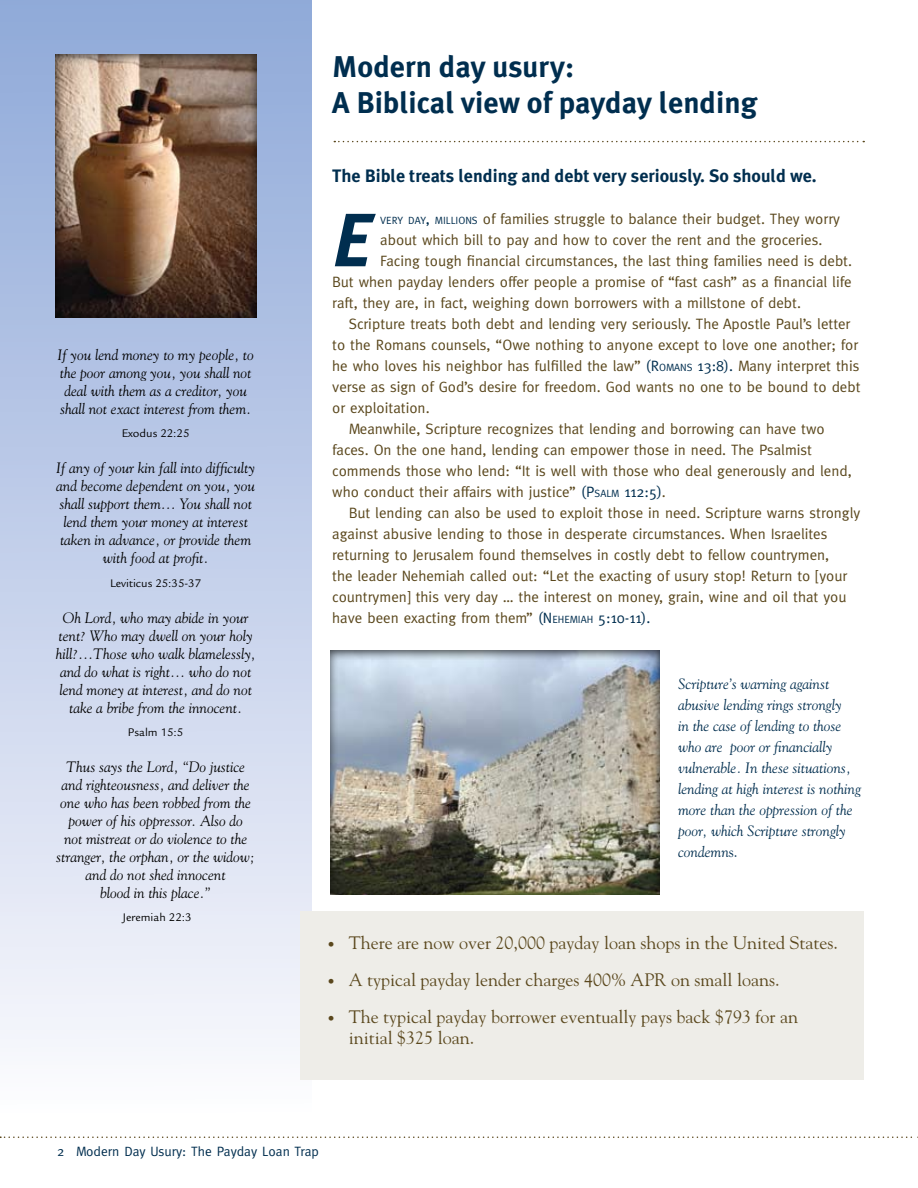
<style>
.page{position:relative;width:918px;height:1188px;background:#fff}
.page>*{position:absolute;margin:0;border:0;box-sizing:border-box;transform-origin:0 0}
.t1{font:italic 700 75.45px "Meta Plus";color:#002e4f}
.t2{font:700 30px/36px "Meta Plus";color:#002e4f}
.t3{font:18px/21px "Goudy";color:#5a471c}
.t4{font:700 18px "Meta Plus";color:#002e4f}
.t5{font:15px "Meta";color:#5a471c}
.t6{font:italic 15px/18px "Goudy";color:#000;text-align:center}
.t7{font:italic 15px/21px "Goudy";color:#002e4f}
.t8{font:13.5px "Meta";color:#002e4f}
.t9{font:12px "Legacy Sans";color:#000}
.s1{font-size:10.5px;color:#002e4f}
.s2{color:#002e4f}
.s3{font-style:normal}
.s4{font-family:"Meta";font-size:13.5px}
</style>
<div class="page">
<svg style="left:0;top:1136px;width:918px;height:2px"></svg>
<div style="left:0;top:0;width:312px;height:1120px;background:linear-gradient(to bottom,#8ea8d8,#fbfafd)"></div>
<div style="left:329px;top:650px;width:332px;height:246px;background:#000;opacity:.75"></div>
<div style="left:54px;top:53px;width:204px;height:266px;background:#000;opacity:.75"></div>
<svg style="left:334px;top:141px;width:530px;height:1px"></svg>
<div style="left:301px;top:912px;width:563px;height:168px;background:#eeede8"></div>
<p class="t6" style="left:58px;top:345px;width:198px">If you lend money to my people, to the poor among you, you shall not deal with them as a creditor, you shall not exact interest from them.</p>
<p class="t9" style="left:122px;top:427px;width:69px">Exodus 22:25</p>
<p class="t6" style="left:56px;top:459px;width:200px">If any of your kin fall into difficulty and become dependent on you, you shall support them… You shall not lend them your money at interest taken in advance, or provide them with food at profit.</p>
<p class="t9" style="left:110px;top:576px;width:93px">Leviticus 25:35-37</p>
<p class="t6" style="left:56px;top:608px;width:201px">Oh Lord, who may abide in your tent? Who may dwell on your holy hill?...Those who walk blamelessly, and do what is right… who do not lend money at interest, and do not take a bribe from the innocent.</p>
<p class="t9" style="left:128px;top:725px;width:57px">Psalm 15:5</p>
<p class="t6" style="left:56px;top:757px;width:200px">Thus says the Lord, “Do justice and righteousness, and deliver the one who has been robbed from the power of his oppressor. Also do<br>not mistreat or do violence to the stranger, the orphan, or the widow; and do not shed innocent<br>blood in this place.”</p>
<p class="t9" style="left:123px;top:911px;width:70px">Jeremiah 22:3</p>
<h2 class="t2" style="left:332px;top:49px;width:426px">Modern day usury:<br>A Biblical view of payday lending</h2>
<p class="t4" style="left:332px;top:165px;width:486px">The Bible treats lending and debt very seriously. So should we.</p>
<h1 class="t1" style="left:332px;top:196px;width:42px">E</h1>
<p class="t5" style="left:380px;top:210px;width:461px"><span class="s1">VERY DAY</span><span class="s2">,</span> <span class="s1">MILLIONS</span> of families struggle to balance their budget. They worry</p>
<p class="t5" style="left:380px;top:231px;width:444px">about which bill to pay and how to cover the rent and the groceries.</p>
<p class="t5" style="left:380px;top:252px;width:473px">Facing tough financial circumstances, the last thing families need is debt.</p>
<p class="t5" style="left:332px;top:273px;width:521px">But when payday lenders offer people a promise of “fast cash” as a financial life</p>
<p class="t5" style="left:332px;top:294px;width:470px">raft, they are, in fact, weighing down borrowers with a millstone of debt.</p>
<p class="t5" style="left:349px;top:315px;width:503px">Scripture treats both debt and lending very seriously. The Apostle Paul’s letter</p>
<p class="t5" style="left:332px;top:336px;width:528px">to the Romans counsels, “Owe nothing to anyone except to love one another; for</p>
<p class="t5" style="left:332px;top:357px;width:529px">he who loves his neighbor has fulfilled the law” <span class="s2">(R</span><span class="s1">OMANS</span> <span class="s2">13:8).</span> Many interpret this</p>
<p class="t5" style="left:332px;top:378px;width:530px">verse as sign of God’s desire for freedom. God wants no one to be bound to debt</p>
<p class="t5" style="left:332px;top:399px;width:99px">or exploitation.</p>
<p class="t5" style="left:349px;top:420px;width:478px">Meanwhile, Scripture recognizes that lending and borrowing can have two</p>
<p class="t5" style="left:332px;top:441px;width:481px">faces. On the one hand, lending can empower those in need. The Psalmist</p>
<p class="t5" style="left:332px;top:462px;width:521px">commends those who lend: “It is well with those who deal generously and lend,</p>
<p class="t5" style="left:332px;top:483px;width:335px">who conduct their affairs with justice” <span class="s2">(P</span><span class="s1">SALM</span> <span class="s2">112:5)</span>.</p>
<p class="t5" style="left:349px;top:504px;width:513px">But lending can also be used to exploit those in need. Scripture warns strongly</p>
<p class="t5" style="left:332px;top:525px;width:497px">against abusive lending to those in desperate circumstances. When Israelites</p>
<p class="t5" style="left:332px;top:546px;width:498px">returning to Jerusalem found themselves in costly debt to fellow countrymen,</p>
<p class="t5" style="left:332px;top:567px;width:517px">the leader Nehemiah called out: “Let the exacting of usury stop! Return to [your</p>
<p class="t5" style="left:332px;top:588px;width:516px">countrymen] this very day … the interest on money, grain, wine and oil that you</p>
<p class="t5" style="left:332px;top:609px;width:320px">have been exacting from them” <span class="s2">(N</span> <span class="s1">EHEMIAH</span> <span class="s2">5:10-11).</span></p>
<p class="t7" style="left:678px;top:672px;width:184px">Scripture’s warning against abusive lending rings strongly<br>in the case of lending to those who are poor or financially vulnerable. In these situations, lending at high interest is nothing more than the oppression of the poor, which Scripture strongly condemn<span class="s3">s.</span></p>
<p class="t3" style="left:328px;top:931px;width:512px"><span class="s4">•</span> There are now over 20,000 payday loan shops in the United States.</p>
<p class="t3" style="left:328px;top:969px;width:453px"><span class="s4">•</span> A typical payday lender charges 400% APR on small loans.</p>
<p class="t3" style="left:349px;top:1006px;width:451px;text-indent:-21px"><span class="s4">•</span> The typical payday borrower eventually pays back $793 for an initial $325 loan.</p>
<p class="t8" style="left:57px;top:1143px;width:263px">2 Modern Day Usury: The Payday Loan Trap</p>
</div>
